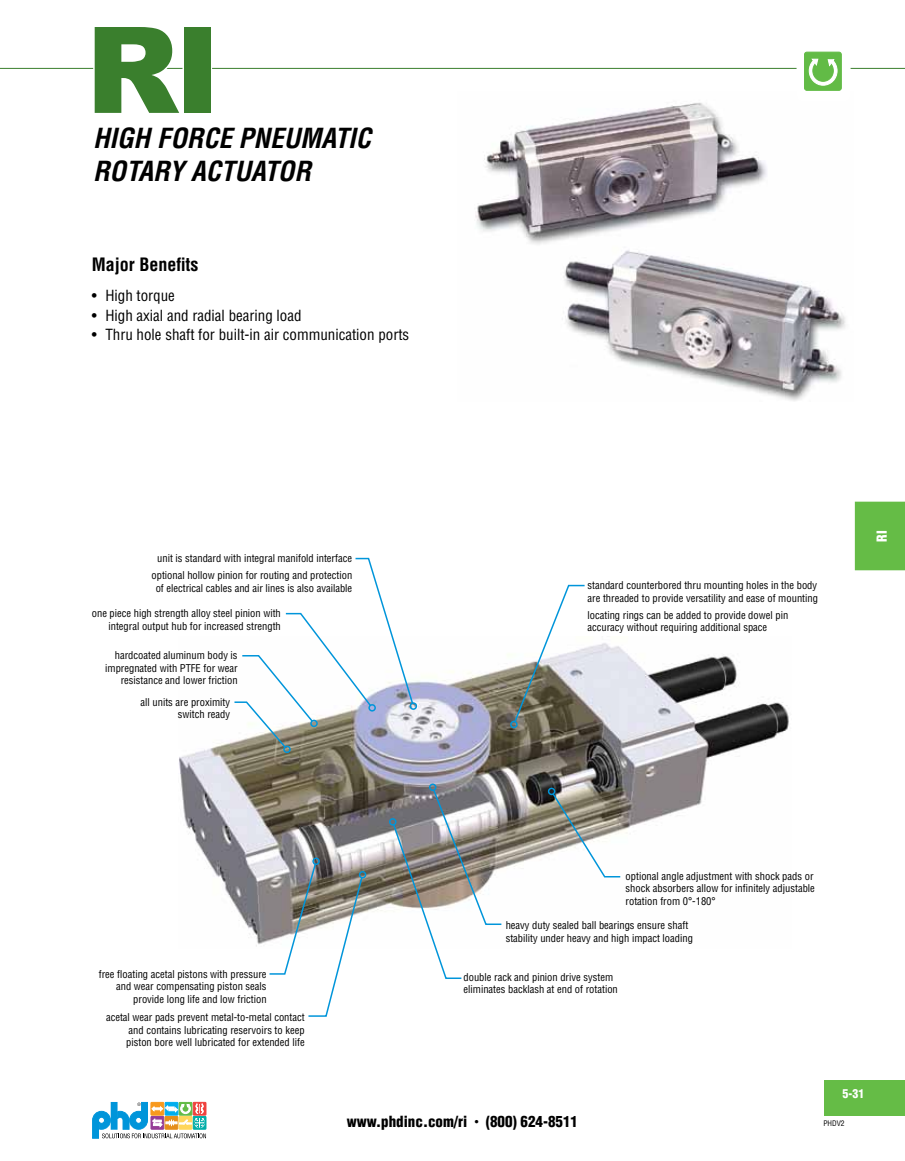
<style>
.page{position:relative;width:905px;height:1161px;background:#fff}
.page>*{position:absolute;margin:0;border:0;box-sizing:border-box;transform-origin:0 0}
.t1{font:900 120px "Arial";color:#3a7f2d}
.t2{font:italic 700 condensed 27px/32.4px "Helvetica";color:#000}
.t3{font:700 condensed 18px "Helvetica";color:#000}
.t4{font:condensed 15px "Helvetica";color:#000}
.t5{font:900 condensed 15px "Helvetica";color:#000}
.t6{font:900 condensed 13.5px "Helvetica";color:#fff}
.t7{font:900 condensed 12px "Helvetica";color:#fff}
.t8{font:condensed 10.5px/12.6px "Helvetica";color:#000}
.t9{font:condensed 7.5px "Helvetica";color:#000}
.s1{font-size:9px}
</style>
<div class="page">
<div style="left:824px;top:1080px;width:80px;height:36px;background:#65bc46"></div>
<hr style="left:0;top:68px;width:904px;height:1px;background:#3a7f2d">
<div style="left:855px;top:502px;width:49px;height:68px;background:#65bc46"></div>
<svg style="left:92px;top:1102px;width:114px;height:36px"></svg>
<img style="left:179px;top:643px;width:610px;height:303px">
<img style="left:475px;top:102px;width:371px;height:299px">
<div style="left:796px;top:46px;width:54px;height:55px;background:#fff;border-radius:7px"></div>
<div style="left:804px;top:52px;width:37px;height:38px;background:#62bb46;border-radius:3px"></div>
<div style="left:804px;top:52px;width:37px;height:39px;border:1px solid #62bb46;border-radius:3px"></div>
<svg style="left:809px;top:56px;width:28px;height:29px"></svg>
<div style="left:809px;top:56px;width:28px;height:29px;border:1px solid #fff;border-radius:50%"></div>
<div style="left:812px;top:60px;width:21px;height:21px;background:#62bb46;border-radius:50%"></div>
<div style="left:812px;top:60px;width:21px;height:22px;border:1px solid #62bb46;border-radius:50%"></div>
<svg style="left:811px;top:56px;width:23px;height:10px"></svg>
<svg style="left:92px;top:67px;width:90px;height:2px"></svg>
<svg style="left:513px;top:584px;width:73px;height:140px"></svg>
<div style="left:510px;top:721px;width:7px;height:7px;border:2px solid #0095da;border-radius:50%"></div>
<div style="left:409px;top:702px;width:8px;height:8px;border:2px solid #0095da;border-radius:50%"></div>
<svg style="left:551px;top:792px;width:70px;height:86px"></svg>
<div style="left:548px;top:788px;width:7px;height:7px;border:2px solid #0095da;border-radius:50%"></div>
<div style="left:429px;top:784px;width:7px;height:7px;border:2px solid #0095da;border-radius:50%"></div>
<svg style="left:392px;top:788px;width:111px;height:191px"></svg>
<div style="left:389px;top:818px;width:7px;height:8px;border:2px solid #0095da;border-radius:50%"></div>
<div style="left:359px;top:871px;width:7px;height:8px;border:2px solid #0095da;border-radius:50%"></div>
<svg style="left:268px;top:862px;width:95px;height:155px"></svg>
<div style="left:312px;top:858px;width:8px;height:7px;border:2px solid #0095da;border-radius:50%"></div>
<svg style="left:233px;top:557px;width:181px;height:192px"></svg>
<div style="left:283px;top:746px;width:8px;height:7px;border:2px solid #0095da;border-radius:50%"></div>
<h1 class="t1" style="left:86px;top:-17px;width:137px">RI</h1>
<h2 class="t2" style="left:93px;top:122px;width:279px">HIGH FORCE PNEUMATIC<br>ROTARY ACTUATOR</h2>
<h3 class="t3" style="left:92px;top:254px;width:108px">Major Benefits</h3>
<h3 class="t4" style="left:92px;top:286px;width:85px">• High torque</h3>
<h3 class="t4" style="left:92px;top:306px;width:211px">• High axial and radial bearing load</h3>
<h3 class="t4" style="left:92px;top:325px;width:319px">• Thru hole shaft for built-in air communication ports</h3>
<p class="t8" style="left:151px;top:550px;width:202px;line-height:17px;text-align:center">unit is standard with integral manifold interface optional hollow pinion for routing and protection</p>
<p class="t8" style="left:156px;top:581px;width:198px">of electrical cables and air lines is also available</p>
<p class="t8" style="left:92px;top:607px;width:190px;text-align:right">one piece high strength alloy steel pinion with integral output hub for increased strength</p>
<p class="t8" style="left:105px;top:649px;width:134px;text-align:right">hardcoated aluminum body is impregnated with PTFE for wear resistance and lower friction</p>
<p class="t8" style="left:141px;top:695px;width:91px;text-align:right">all units are proximity switch ready</p>
<p class="t8" style="left:587px;top:579px;width:232px">standard counterbored thru mounting holes in the body are threaded to provide versatility and ease of mounting</p>
<p class="t8" style="left:587px;top:608px;width:202px">locating rings can be added to provide dowel pin accuracy without requiring additional space</p>
<p class="t6" style="left:873px;top:542px;width:13px;rotate:-90deg">RI</p>
<p class="t8" style="left:99px;top:968px;width:169px;text-align:right">free floating acetal pistons with pressure and wear compensating piston seals provide long life and low friction</p>
<p class="t8" style="left:126px;top:1011px;width:180px;text-align:justify;text-indent:-20px">acetal wear pads prevent metal-to-metal contact and contains lubricating reservoirs to keep piston bore well lubricated for extended life</p>
<p class="t8" style="left:625px;top:869px;width:191px">optional angle adjustment with shock pads or shock absorbers allow for infinitely adjustable rotation from 0°-180°</p>
<p class="t8" style="left:505px;top:919px;width:189px">heavy duty sealed ball bearings ensure shaft stability under heavy and high impact loading</p>
<p class="t8" style="left:463px;top:970px;width:156px">double rack and pinion drive system eliminates backlash at end of rotation</p>
<h3 class="t5" style="left:347px;top:1113px;width:233px">www.phdinc.com/ri <span class="s1">•</span> (800) 624-8511</h3>
<p class="t7" style="left:842px;top:1086px;width:23px">5-31</p>
<p class="t9" style="left:823px;top:1118px;width:23px">PHDV2</p>
</div>
